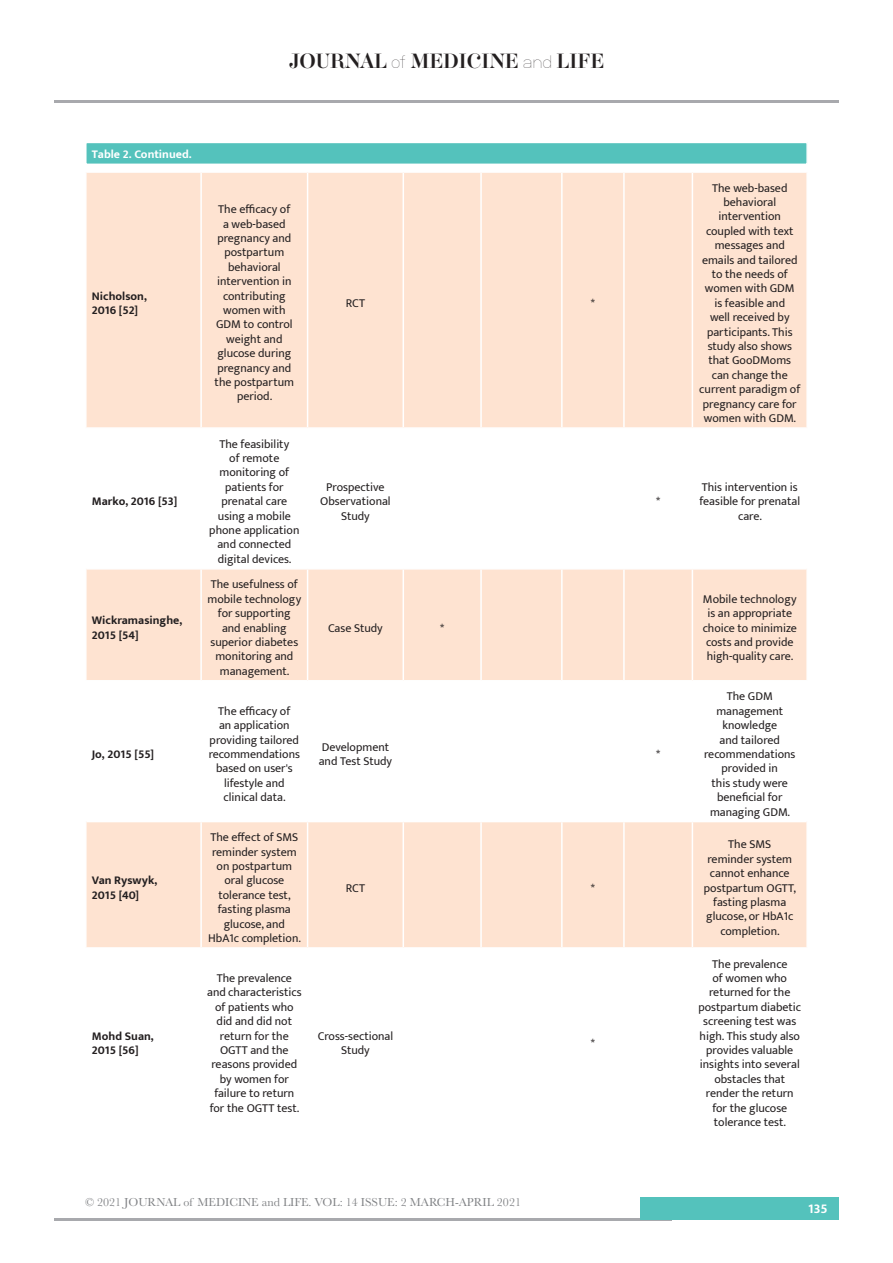
<style>
.page{position:relative;width:893px;height:1263px;background:#fff}
.page>*{position:absolute;margin:0;border:0;box-sizing:border-box;transform-origin:0 0}
.t1{font:18px "Aker Brygge Display";color:#231f20}
.t2{font:700 13.5px "Mukta";color:#fff}
.body_tabel{font:12px/14.4px "Mukta";color:#231f20;text-align:center}
.left_header_table{font:700 12px/14.4px "Mukta";color:#231f20}
.t3{font:12px "Baskerville";color:#808285}
.legenda_tabel{font:700 12px "Mukta";color:#fff}
.s1{font-family:"Neubau Grotesk Lei"}
</style>
<div class="page">
<hr style="left:54px;top:1218px;width:618px;height:2px;background:#a8a9ad">
<div style="left:641px;top:1198px;width:198px;height:22px;background:#54c2bc"></div>
<hr style="left:54px;top:100px;width:785px;height:2px;background:#a8a9ad">
<svg style="left:87px;top:173px;width:719px;height:774px;fill:#fee3d1"></svg>
<hr style="left:87px;top:568px;width:114px;height:1px;background:#fff">
<hr style="left:201px;top:568px;width:107px;height:1px;background:#fff">
<hr style="left:308px;top:568px;width:95px;height:1px;background:#fff">
<hr style="left:403px;top:568px;width:78px;height:1px;background:#fff">
<hr style="left:481px;top:568px;width:81px;height:1px;background:#fff">
<hr style="left:562px;top:568px;width:62px;height:1px;background:#fff">
<hr style="left:624px;top:568px;width:68px;height:1px;background:#fff">
<hr style="left:692px;top:568px;width:114px;height:1px;background:#fff">
<hr style="left:87px;top:821px;width:114px;height:1px;background:#fff">
<hr style="left:201px;top:821px;width:107px;height:1px;background:#fff">
<hr style="left:308px;top:821px;width:95px;height:1px;background:#fff">
<hr style="left:403px;top:821px;width:78px;height:1px;background:#fff">
<hr style="left:481px;top:821px;width:81px;height:1px;background:#fff">
<hr style="left:562px;top:821px;width:62px;height:1px;background:#fff">
<hr style="left:624px;top:821px;width:68px;height:1px;background:#fff">
<hr style="left:692px;top:821px;width:114px;height:1px;background:#fff">
<hr style="left:200px;top:173px;width:2px;height:254px;background:#fff">
<hr style="left:307px;top:173px;width:1px;height:254px;background:#fff">
<hr style="left:403px;top:173px;width:1px;height:254px;background:#fff">
<hr style="left:480px;top:173px;width:2px;height:254px;background:#fff">
<hr style="left:561px;top:173px;width:2px;height:254px;background:#fff">
<hr style="left:623px;top:173px;width:2px;height:254px;background:#fff">
<hr style="left:692px;top:173px;width:1px;height:254px;background:#fff">
<hr style="left:85px;top:427px;width:116px;height:2px;background:#fff">
<hr style="left:201px;top:427px;width:107px;height:2px;background:#fff">
<hr style="left:200px;top:429px;width:2px;height:139px;background:#fff">
<hr style="left:308px;top:427px;width:95px;height:2px;background:#fff">
<hr style="left:307px;top:429px;width:1px;height:139px;background:#fff">
<hr style="left:403px;top:427px;width:78px;height:2px;background:#fff">
<hr style="left:403px;top:429px;width:1px;height:139px;background:#fff">
<hr style="left:481px;top:427px;width:81px;height:2px;background:#fff">
<hr style="left:480px;top:429px;width:2px;height:139px;background:#fff">
<hr style="left:562px;top:427px;width:62px;height:2px;background:#fff">
<hr style="left:561px;top:429px;width:2px;height:139px;background:#fff">
<hr style="left:624px;top:427px;width:68px;height:2px;background:#fff">
<hr style="left:623px;top:429px;width:2px;height:139px;background:#fff">
<hr style="left:692px;top:427px;width:116px;height:2px;background:#fff">
<hr style="left:692px;top:429px;width:1px;height:139px;background:#fff">
<hr style="left:200px;top:569px;width:2px;height:111px;background:#fff">
<hr style="left:307px;top:569px;width:1px;height:111px;background:#fff">
<hr style="left:403px;top:569px;width:1px;height:111px;background:#fff">
<hr style="left:480px;top:569px;width:2px;height:111px;background:#fff">
<hr style="left:561px;top:569px;width:2px;height:111px;background:#fff">
<hr style="left:623px;top:569px;width:2px;height:111px;background:#fff">
<hr style="left:692px;top:569px;width:1px;height:111px;background:#fff">
<hr style="left:85px;top:680px;width:116px;height:1px;background:#fff">
<hr style="left:201px;top:680px;width:107px;height:1px;background:#fff">
<hr style="left:200px;top:681px;width:2px;height:140px;background:#fff">
<hr style="left:308px;top:680px;width:95px;height:1px;background:#fff">
<hr style="left:307px;top:681px;width:1px;height:140px;background:#fff">
<hr style="left:403px;top:680px;width:78px;height:1px;background:#fff">
<hr style="left:403px;top:681px;width:1px;height:140px;background:#fff">
<hr style="left:481px;top:680px;width:81px;height:1px;background:#fff">
<hr style="left:480px;top:681px;width:2px;height:140px;background:#fff">
<hr style="left:562px;top:680px;width:62px;height:1px;background:#fff">
<hr style="left:561px;top:681px;width:2px;height:140px;background:#fff">
<hr style="left:624px;top:680px;width:68px;height:1px;background:#fff">
<hr style="left:623px;top:681px;width:2px;height:140px;background:#fff">
<hr style="left:692px;top:680px;width:116px;height:1px;background:#fff">
<hr style="left:692px;top:681px;width:1px;height:140px;background:#fff">
<hr style="left:200px;top:822px;width:2px;height:125px;background:#fff">
<hr style="left:307px;top:822px;width:1px;height:125px;background:#fff">
<hr style="left:403px;top:822px;width:1px;height:125px;background:#fff">
<hr style="left:480px;top:822px;width:2px;height:125px;background:#fff">
<hr style="left:561px;top:822px;width:2px;height:125px;background:#fff">
<hr style="left:623px;top:822px;width:2px;height:125px;background:#fff">
<hr style="left:692px;top:822px;width:1px;height:125px;background:#fff">
<div style="left:86px;top:142px;width:721px;height:22px;background:#54c2bc"></div>
<div style="left:85px;top:142px;width:723px;height:23px;border:2px solid #fff"></div>
<h1 class="t1" style="left:289px;top:49px;width:317px">JOURNAL <span class="s1">of</span> MEDICINE <span class="s1">and</span> LIFE</h1>
<p class="legenda_tabel" style="left:92px;top:146px;width:101px">Table 2. Continued.</p>
<p class="left_header_table" style="left:92px;top:288px;width:57px">Nicholson,<br>2016 [52]</p>
<p class="left_header_table" style="left:92px;top:494px;width:87px">Marko, 2016 [53]</p>
<p class="left_header_table" style="left:92px;top:613px;width:92px">Wickramasinghe,<br>2015 [54]</p>
<p class="left_header_table" style="left:92px;top:747px;width:64px">Jo, 2015 [55]</p>
<p class="left_header_table" style="left:92px;top:873px;width:67px">Van Ryswyk,<br>2015 [40]</p>
<p class="left_header_table" style="left:92px;top:1028px;width:63px">Mohd Suan,<br>2015 [56]</p>
<p class="body_tabel" style="left:215px;top:202px;width:81px">The efficacy of a web-based pregnancy and postpartum behavioral intervention in contributing women with<br>GDM to control weight and glucose during pregnancy and the postpartum period.</p>
<p class="body_tabel" style="left:209px;top:436px;width:92px">The feasibility<br>of remote monitoring of patients for prenatal care using a mobile phone application and connected digital devices.</p>
<p class="body_tabel" style="left:207px;top:577px;width:95px">The usefulness of mobile technology for supporting and enabling superior diabetes monitoring and management.</p>
<p class="body_tabel" style="left:209px;top:703px;width:93px">The efficacy of<br>an application providing tailored recommendations based on user's lifestyle and clinical data.</p>
<p class="body_tabel" style="left:208px;top:830px;width:94px">The effect of SMS reminder system on postpartum oral glucose tolerance test, fasting plasma glucose, and<br>HbA1c completion.</p>
<p class="body_tabel" style="left:207px;top:970px;width:96px">The prevalence and characteristics of patients who did and did not return for the<br>OGTT and the reasons provided by women for failure to return for the OGTT test.</p>
<p class="body_tabel" style="left:346px;top:295px;width:21px">RCT</p>
<p class="body_tabel" style="left:591px;top:295px;width:6px">*</p>
<p class="body_tabel" style="left:320px;top:479px;width:72px">Prospective<br>Observational<br>Study</p>
<p class="body_tabel" style="left:328px;top:620px;width:56px">Case Study</p>
<p class="body_tabel" style="left:440px;top:620px;width:6px">*</p>
<p class="body_tabel" style="left:656px;top:494px;width:6px">*</p>
<p class="body_tabel" style="left:319px;top:739px;width:75px;text-align:left">Development and Test Study</p>
<p class="body_tabel" style="left:656px;top:747px;width:6px">*</p>
<p class="body_tabel" style="left:346px;top:880px;width:21px">RCT</p>
<p class="body_tabel" style="left:591px;top:880px;width:6px">*</p>
<p class="body_tabel" style="left:318px;top:1028px;width:77px">Cross-sectional<br>Study</p>
<p class="body_tabel" style="left:591px;top:1035px;width:6px">*</p>
<p class="body_tabel" style="left:699px;top:180px;width:103px">The web-based behavioral intervention coupled with text messages and emails and tailored to the needs of women with GDM<br>is feasible and<br>well received by participants. This study also shows that GooDMoms can change the current paradigm of pregnancy care for women with GDM.</p>
<p class="body_tabel" style="left:699px;top:479px;width:102px">This intervention is feasible for prenatal care.</p>
<p class="body_tabel" style="left:703px;top:591px;width:96px">Mobile technology is an appropriate choice to minimize costs and provide high-quality care.</p>
<p class="body_tabel" style="left:704px;top:689px;width:93px">The GDM management knowledge<br>and tailored recommendations provided in<br>this study were beneficial for managing GDM.</p>
<p class="body_tabel" style="left:704px;top:837px;width:94px">The SMS reminder system cannot enhance postpartum OGTT, fasting plasma glucose, or HbA1c completion.</p>
<p class="body_tabel" style="left:698px;top:956px;width:104px">The prevalence<br>of women who returned for the postpartum diabetic screening test was high. This study also provides valuable insights into several obstacles that render the return for the glucose tolerance test.</p>
<p class="t3" style="left:85px;top:1195px;width:437px">© 2021 JOURNAL of MEDICINE and LIFE. VOL: 14 ISSUE: 2 MARCH-APRIL 2021</p>
<p class="t2" style="left:808px;top:1200px;width:21px">135</p>
</div>
